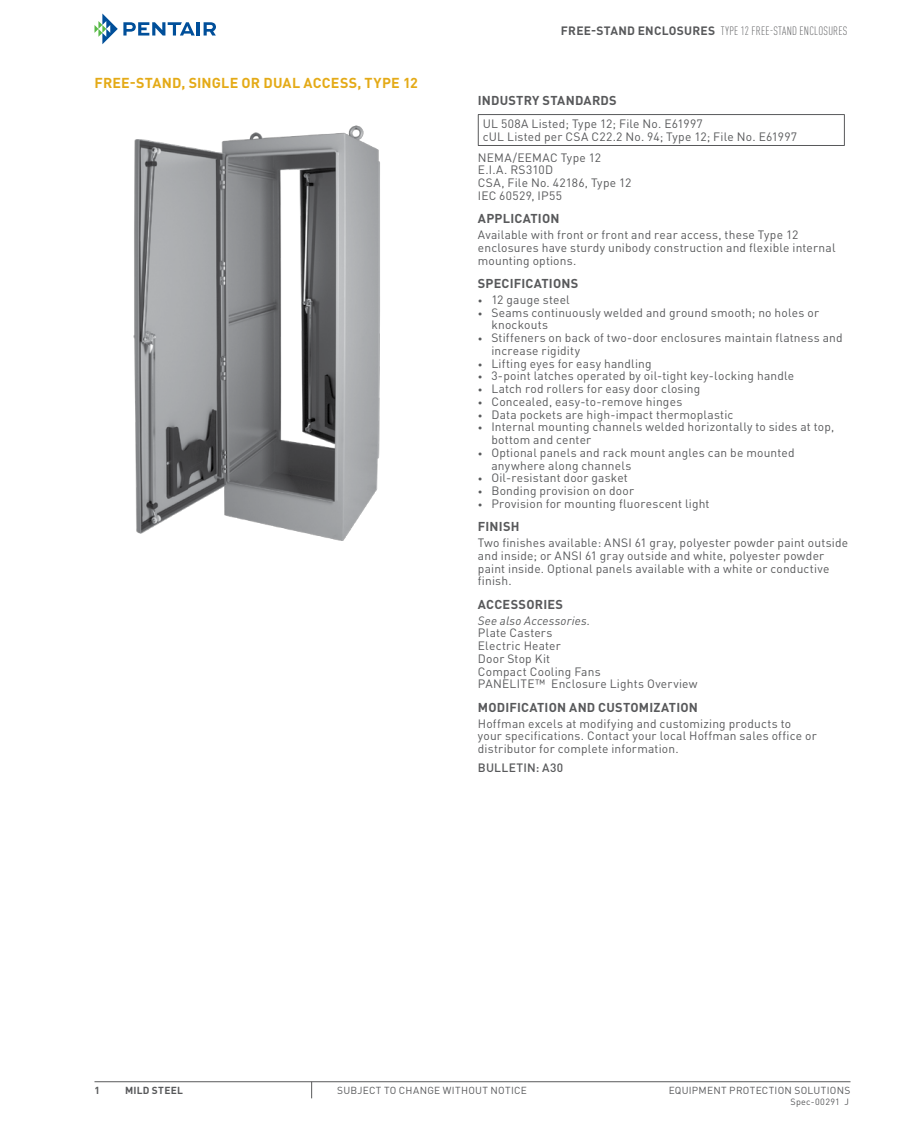
<style>
.page{position:relative;width:918px;height:1134px;background:#fff}
.page>*{position:absolute;margin:0;border:0;box-sizing:border-box;transform-origin:0 0}
.t1{font:700 14.25px "DIN Pro";letter-spacing:.01em;color:#e4aa17}
.t2{font:700 12.75px "DIN Pro";letter-spacing:.015em;color:#58595b}
.t3{font:12px/12.8px "DIN Pro";letter-spacing:.015em;color:#58595b}
.t4{font:300 condensed 12px "DIN Pro";letter-spacing:.02em;color:#58595b}
.t5{font:italic 12px "DIN Pro";letter-spacing:.015em;color:#58595b}
.t6{font:500 12px "DIN Pro";letter-spacing:.025em;color:#58595b}
.t7{font:10.2px "DIN Pro";letter-spacing:.025em;color:#58595b}
.t8{font:700 10.2px "DIN Pro";letter-spacing:.03em;color:#58595b}
.t9{font:9px "DIN Pro";letter-spacing:.03em;color:#58595b}
.s1{font-weight:700;font-stretch:normal}
.s2{font-size:9px}
</style>
<div class="page">
<svg style="left:95px;top:14px;width:100px;height:30px"></svg>
<hr style="left:197px;top:22px;width:3px;height:14px;background:#004f9a">
<svg style="left:204px;top:22px;width:12px;height:14px"></svg>
<hr style="left:94px;top:1081px;width:756px;height:1px;background:#58595b">
<svg style="left:311px;top:1082px;width:1px;height:16px"></svg>
<img style="left:133px;top:125px;width:247px;height:416px">
<hr style="left:478px;top:114px;width:367px;height:1px;background:#58595b">
<hr style="left:478px;top:145px;width:367px;height:1px;background:#58595b">
<hr style="left:478px;top:115px;width:1px;height:30px;background:#58595b">
<hr style="left:844px;top:115px;width:1px;height:30px;background:#58595b">
<p class="t1" style="left:94px;top:71px;width:325px">FREE-STAND, SINGLE OR DUAL ACCESS, TYPE 12</p>
<p class="t4" style="left:561px;top:23px;width:287px"><span class="s1">FREE-STAND ENCLOSURES</span> TYPE 12 FREE-STAND ENCLOSURES</p>
<p class="t2" style="left:478px;top:90px;width:9px">INDU</p>
<p class="t2" style="left:508px;top:90px;width:17px">STRY</p>
<p class="t2" style="left:543px;top:90px;width:18px">STANDARD</p>
<p class="t2" style="left:609px;top:90px;width:9px">S</p>
<p class="t3" style="left:483px;top:116px;width:316px">UL 508A Listed; Type 12; File No. E61997<br>cUL Listed per CSA C22.2 No. 94; Type 12; File No. E61997</p>
<p class="t3" style="left:478px;top:150px;width:155px">NEMA/EEMAC Type 12<br>E.I.A. RS310D<br>CSA, File No. 42186, Type 12<br>IEC 60529, IP55</p>
<p class="t2" style="left:478px;top:208px;width:9px">APPLICATION</p>
<p class="t3" style="left:478px;top:227px;width:359px">Available with front or front and rear access, these Type 12 enclosures have sturdy unibody construction and flexible internal mounting options.</p>
<p class="t2" style="left:478px;top:273px;width:16px">SPECI</p>
<p class="t2" style="left:514px;top:273px;width:16px">FICATION</p>
<p class="t2" style="left:571px;top:273px;width:9px">S</p>
<p class="t3" style="left:478px;top:292px;width:93px"><span class="s2">•</span> 12 gauge steel</p>
<p class="t3" style="left:491px;top:305px;width:329px;text-indent:-14px"><span class="s2">•</span> Seams continuously welded and ground smooth; no holes or knockouts</p>
<p class="t3" style="left:491px;top:330px;width:353px;text-indent:-14px"><span class="s2">•</span> Stiffeners on back of two-door enclosures maintain flatness and increase rigidity</p>
<p class="t3" style="left:478px;top:356px;width:175px"><span class="s2">•</span> Lifting eyes for easy handling</p>
<p class="t3" style="left:478px;top:368px;width:318px"><span class="s2">•</span> 3-point latches operated by oil-tight key-locking handle</p>
<p class="t3" style="left:478px;top:381px;width:224px"><span class="s2">•</span> Latch rod rollers for easy door closing</p>
<p class="t3" style="left:478px;top:394px;width:206px"><span class="s2">•</span> Concealed, easy-to-remove hinges</p>
<p class="t3" style="left:478px;top:407px;width:257px"><span class="s2">•</span> Data pockets are high-impact thermoplastic</p>
<p class="t3" style="left:491px;top:419px;width:344px;text-indent:-14px"><span class="s2">•</span> Internal mounting channels welded horizontally to sides at top, bottom and center</p>
<p class="t3" style="left:491px;top:445px;width:305px;text-indent:-14px"><span class="s2">•</span> Optional panels and rack mount angles can be mounted anywhere along channels</p>
<p class="t3" style="left:478px;top:470px;width:151px"><span class="s2">•</span> Oil-resistant door gasket</p>
<p class="t3" style="left:478px;top:483px;width:158px"><span class="s2">•</span> Bonding provision on door</p>
<p class="t3" style="left:478px;top:496px;width:233px"><span class="s2">•</span> Provision for mounting fluorescent light</p>
<p class="t2" style="left:478px;top:516px;width:43px">FINISH</p>
<p class="t3" style="left:478px;top:535px;width:372px">Two finishes available: ANSI 61 gray, polyester powder paint outside and inside; or ANSI 61 gray outside and white, polyester powder paint inside. Optional panels available with a white or conductive finish.</p>
<p class="t2" style="left:478px;top:593px;width:9px">ACCE</p>
<p class="t2" style="left:511px;top:593px;width:24px">SSORIE</p>
<p class="t2" style="left:556px;top:593px;width:9px">S</p>
<p class="t5" style="left:478px;top:611px;width:114px">See also Accessories.</p>
<p class="t3" style="left:478px;top:625px;width:221px">Plate Casters<br>Electric Heater<br>Door Stop Kit<br>Compact Cooling Fans<br>PANELITE™ Enclosure Lights Overview</p>
<p class="t2" style="left:478px;top:696px;width:47px">MODIFICATION</p>
<p class="t2" style="left:569px;top:696px;width:10px">AND</p>
<p class="t2" style="left:598px;top:696px;width:71px">CUSTO MIZATION</p>
<p class="t3" style="left:478px;top:716px;width:340px">Hoffman excels at modifying and customizing products to your specifications. Contact your local Hoffman sales office or distributor for complete information.</p>
<p class="t6" style="left:478px;top:758px;width:87px">BULLETIN: A30</p>
<p class="t8" style="left:94px;top:1081px;width:7px">1</p>
<p class="t8" style="left:125px;top:1081px;width:59px">MILD STEEL</p>
<p class="t7" style="left:337px;top:1082px;width:191px">SUBJECT TO CHANGE WITHOUT NOTICE</p>
<p class="t7" style="left:669px;top:1082px;width:183px">EQUIPMENT PROTECTION SOLUTIONS</p>
<p class="t9" style="left:790px;top:1095px;width:60px">Spec-00291 J</p>
</div>
